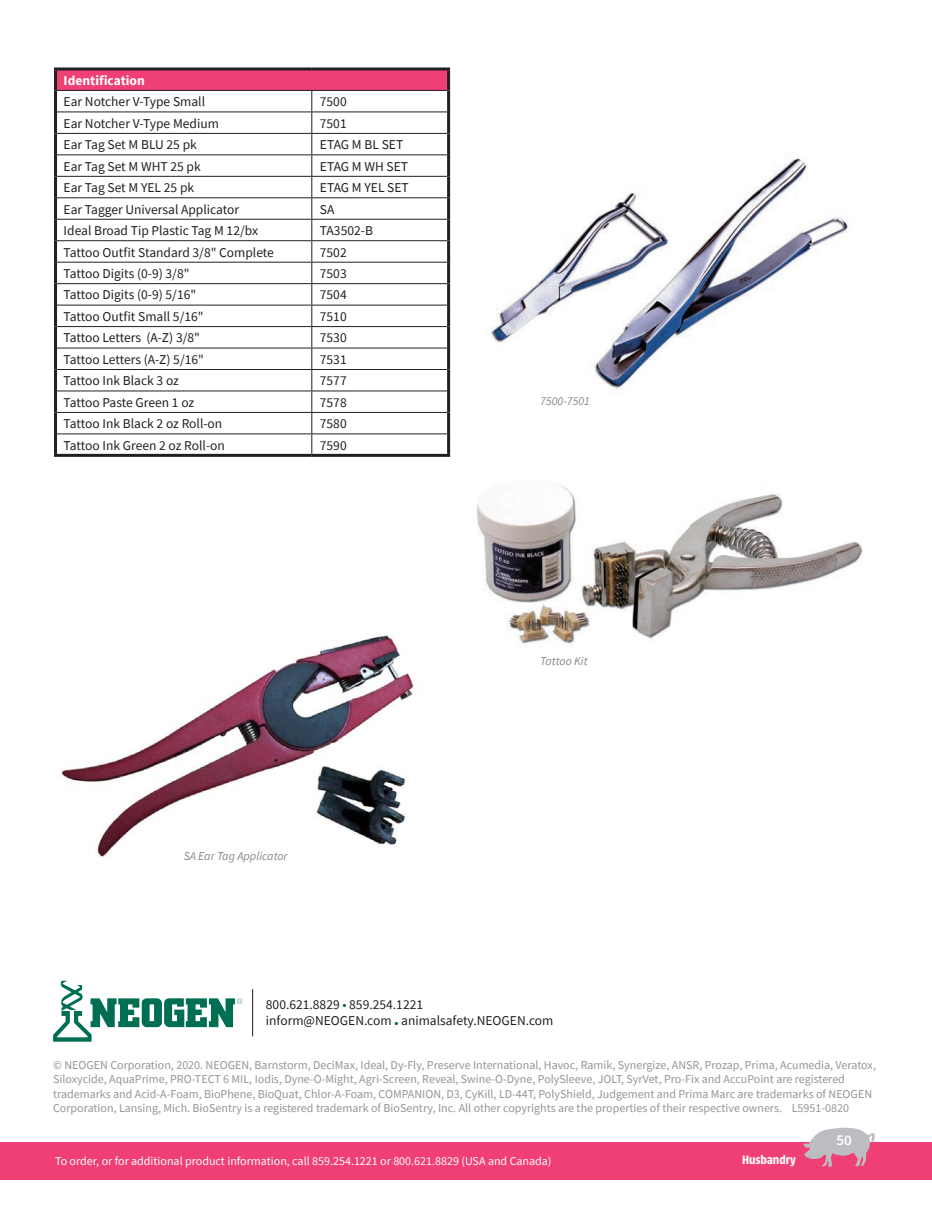
<style>
.page{position:relative;width:932px;height:1215px;background:#fff}
.page>*{position:absolute;margin:0;border:0;box-sizing:border-box;transform-origin:0 0}
.t1{font:600 15px "Source Sans Pro";color:#fff}
.t2{font:13.5px/16.2px "Source Sans Pro";color:#231f20}
.t3{font:700 13.5px "Source Sans Pro";color:#fff}
.t4{font:600 13.5px "Urbana";color:#fff}
.t5{font:12px/14.4px "Source Sans Pro";color:#939598}
.t6{font:12px "Source Sans Pro";color:#fff}
.t7{font:italic 12px "Source Sans Pro";color:#87898c}
.s1{color:#006548}
</style>
<div class="page">
<div style="left:0;top:1142px;width:932px;height:38px;background:#ef3f75"></div>
<div style="left:56px;top:69px;width:392px;height:21px;background:#ef3f75"></div>
<svg style="left:57px;top:91px;width:390px;height:363px"></svg>
<hr style="left:57px;top:90px;width:255px;height:1px;background:#231f20">
<hr style="left:312px;top:90px;width:135px;height:1px;background:#231f20">
<hr style="left:57px;top:112px;width:255px;height:1px;background:#231f20">
<hr style="left:312px;top:112px;width:135px;height:1px;background:#231f20">
<hr style="left:57px;top:133px;width:255px;height:1px;background:#231f20">
<hr style="left:312px;top:133px;width:135px;height:1px;background:#231f20">
<hr style="left:57px;top:154px;width:255px;height:1px;background:#231f20">
<hr style="left:312px;top:154px;width:135px;height:1px;background:#231f20">
<hr style="left:57px;top:176px;width:255px;height:1px;background:#231f20">
<hr style="left:312px;top:176px;width:135px;height:1px;background:#231f20">
<hr style="left:57px;top:197px;width:255px;height:1px;background:#231f20">
<hr style="left:312px;top:197px;width:135px;height:1px;background:#231f20">
<hr style="left:57px;top:219px;width:255px;height:1px;background:#231f20">
<hr style="left:312px;top:219px;width:135px;height:1px;background:#231f20">
<hr style="left:57px;top:240px;width:255px;height:1px;background:#231f20">
<hr style="left:312px;top:240px;width:135px;height:1px;background:#231f20">
<hr style="left:57px;top:262px;width:255px;height:1px;background:#231f20">
<hr style="left:312px;top:262px;width:135px;height:1px;background:#231f20">
<hr style="left:57px;top:283px;width:255px;height:1px;background:#231f20">
<hr style="left:312px;top:283px;width:135px;height:1px;background:#231f20">
<hr style="left:57px;top:305px;width:255px;height:1px;background:#231f20">
<hr style="left:312px;top:305px;width:135px;height:1px;background:#231f20">
<hr style="left:57px;top:326px;width:255px;height:1px;background:#231f20">
<hr style="left:312px;top:326px;width:135px;height:1px;background:#231f20">
<hr style="left:57px;top:348px;width:255px;height:1px;background:#231f20">
<hr style="left:312px;top:348px;width:135px;height:1px;background:#231f20">
<hr style="left:57px;top:369px;width:255px;height:1px;background:#231f20">
<hr style="left:312px;top:369px;width:135px;height:1px;background:#231f20">
<hr style="left:57px;top:391px;width:255px;height:1px;background:#231f20">
<hr style="left:312px;top:391px;width:135px;height:1px;background:#231f20">
<hr style="left:57px;top:412px;width:255px;height:1px;background:#231f20">
<hr style="left:312px;top:412px;width:135px;height:1px;background:#231f20">
<hr style="left:57px;top:434px;width:255px;height:1px;background:#231f20">
<hr style="left:312px;top:434px;width:135px;height:1px;background:#231f20">
<hr style="left:54px;top:454px;width:258px;height:3px;background:#231f20">
<hr style="left:312px;top:454px;width:138px;height:3px;background:#231f20">
<hr style="left:54px;top:68px;width:258px;height:2px;background:#231f20">
<hr style="left:312px;top:68px;width:138px;height:2px;background:#231f20">
<svg style="left:311px;top:91px;width:1px;height:363px"></svg>
<hr style="left:54px;top:70px;width:3px;height:20px;background:#231f20">
<hr style="left:447px;top:70px;width:3px;height:20px;background:#231f20">
<hr style="left:54px;top:90px;width:3px;height:22px;background:#231f20">
<hr style="left:447px;top:90px;width:3px;height:22px;background:#231f20">
<hr style="left:54px;top:112px;width:3px;height:21px;background:#231f20">
<hr style="left:447px;top:112px;width:3px;height:21px;background:#231f20">
<hr style="left:54px;top:133px;width:3px;height:22px;background:#231f20">
<hr style="left:447px;top:133px;width:3px;height:22px;background:#231f20">
<hr style="left:54px;top:155px;width:3px;height:21px;background:#231f20">
<hr style="left:447px;top:155px;width:3px;height:21px;background:#231f20">
<hr style="left:54px;top:176px;width:3px;height:22px;background:#231f20">
<hr style="left:447px;top:176px;width:3px;height:22px;background:#231f20">
<hr style="left:54px;top:198px;width:3px;height:21px;background:#231f20">
<hr style="left:447px;top:198px;width:3px;height:21px;background:#231f20">
<hr style="left:54px;top:219px;width:3px;height:22px;background:#231f20">
<hr style="left:447px;top:219px;width:3px;height:22px;background:#231f20">
<hr style="left:54px;top:241px;width:3px;height:21px;background:#231f20">
<hr style="left:447px;top:241px;width:3px;height:21px;background:#231f20">
<hr style="left:54px;top:262px;width:3px;height:22px;background:#231f20">
<hr style="left:447px;top:262px;width:3px;height:22px;background:#231f20">
<hr style="left:54px;top:284px;width:3px;height:21px;background:#231f20">
<hr style="left:447px;top:284px;width:3px;height:21px;background:#231f20">
<hr style="left:54px;top:305px;width:3px;height:22px;background:#231f20">
<hr style="left:447px;top:305px;width:3px;height:22px;background:#231f20">
<hr style="left:54px;top:327px;width:3px;height:21px;background:#231f20">
<hr style="left:447px;top:327px;width:3px;height:21px;background:#231f20">
<hr style="left:54px;top:348px;width:3px;height:22px;background:#231f20">
<hr style="left:447px;top:348px;width:3px;height:22px;background:#231f20">
<hr style="left:54px;top:370px;width:3px;height:21px;background:#231f20">
<hr style="left:447px;top:370px;width:3px;height:21px;background:#231f20">
<hr style="left:54px;top:391px;width:3px;height:21px;background:#231f20">
<hr style="left:447px;top:391px;width:3px;height:21px;background:#231f20">
<hr style="left:54px;top:412px;width:3px;height:22px;background:#231f20">
<hr style="left:447px;top:412px;width:3px;height:22px;background:#231f20">
<hr style="left:54px;top:434px;width:3px;height:20px;background:#231f20">
<hr style="left:447px;top:434px;width:3px;height:20px;background:#231f20">
<svg style="left:53px;top:981px;width:189px;height:61px"></svg>
<hr style="left:252px;top:989px;width:1px;height:47px;background:#231f20">
<img style="left:490px;top:158px;width:358px;height:232px">
<img style="left:477px;top:486px;width:386px;height:158px">
<img style="left:60px;top:635px;width:354px;height:223px">
<svg style="left:803px;top:1127px;width:72px;height:40px"></svg>
<p class="t3" style="left:64px;top:71px;width:83px">Identification</p>
<p class="t2" style="left:64px;top:94px;width:143px">Ear Notcher V-Type Small</p>
<p class="t2" style="left:320px;top:94px;width:28px">7500</p>
<p class="t2" style="left:64px;top:115px;width:157px">Ear Notcher V-Type Medium</p>
<p class="t2" style="left:320px;top:115px;width:28px">7501</p>
<p class="t2" style="left:64px;top:137px;width:135px">Ear Tag Set M BLU 25 pk</p>
<p class="t2" style="left:320px;top:137px;width:85px">ETAG M BL SET</p>
<p class="t2" style="left:64px;top:158px;width:139px">Ear Tag Set M WHT 25 pk</p>
<p class="t2" style="left:320px;top:158px;width:90px">ETAG M WH SET</p>
<p class="t2" style="left:64px;top:179px;width:132px">Ear Tag Set M YEL 25 pk</p>
<p class="t2" style="left:320px;top:179px;width:90px">ETAG M YEL SET</p>
<p class="t2" style="left:64px;top:201px;width:177px">Ear Tagger Universal Applicator</p>
<p class="t2" style="left:320px;top:201px;width:16px">SA</p>
<p class="t2" style="left:64px;top:222px;width:196px">Ideal Broad Tip Plastic Tag M 12/bx</p>
<p class="t2" style="left:320px;top:222px;width:55px">TA3502-B</p>
<p class="t2" style="left:64px;top:244px;width:212px">Tattoo Outfit Standard 3/8" Complete</p>
<p class="t2" style="left:320px;top:244px;width:28px">7502</p>
<p class="t2" style="left:64px;top:265px;width:127px">Tattoo Digits (0-9) 3/8"</p>
<p class="t2" style="left:320px;top:265px;width:28px">7503</p>
<p class="t2" style="left:64px;top:287px;width:134px">Tattoo Digits (0-9) 5/16"</p>
<p class="t2" style="left:320px;top:287px;width:28px">7504</p>
<p class="t2" style="left:64px;top:308px;width:141px">Tattoo Outfit Small 5/16"</p>
<p class="t2" style="left:320px;top:308px;width:28px">7510</p>
<p class="t2" style="left:64px;top:330px;width:138px">Tattoo Letters (A-Z) 3/8"</p>
<p class="t2" style="left:320px;top:330px;width:28px">7530</p>
<p class="t2" style="left:64px;top:351px;width:142px">Tattoo Letters (A-Z) 5/16"</p>
<p class="t2" style="left:320px;top:351px;width:28px">7531</p>
<p class="t2" style="left:64px;top:373px;width:117px">Tattoo Ink Black 3 oz</p>
<p class="t2" style="left:320px;top:373px;width:28px">7577</p>
<p class="t2" style="left:64px;top:394px;width:132px">Tattoo Paste Green 1 oz</p>
<p class="t2" style="left:320px;top:394px;width:28px">7578</p>
<p class="t2" style="left:64px;top:416px;width:160px">Tattoo Ink Black 2 oz Roll-on</p>
<p class="t2" style="left:320px;top:416px;width:28px">7580</p>
<p class="t2" style="left:64px;top:437px;width:163px">Tattoo Ink Green 2 oz Roll-on</p>
<p class="t2" style="left:320px;top:437px;width:28px">7590</p>
<p class="t7" style="left:184px;top:848px;width:105px">SA Ear Tag Applicator</p>
<p class="t7" style="left:540px;top:394px;width:51px">7500-7501</p>
<p class="t7" style="left:540px;top:653px;width:49px">Tattoo Kit</p>
<p class="t2" style="left:266px;top:996px;width:289px">800.621.8829 <span class="s1">•</span> 859.254.1221<br>inform@NEOGEN.com <span class="s1">•</span> animalsafety.NEOGEN.com</p>
<p class="t5" style="left:53px;top:1058px;width:824px">© NEOGEN Corporation, 2020. NEOGEN, Barnstorm, DeciMax, Ideal, Dy-Fly, Preserve International, Havoc, Ramik, Synergize, ANSR, Prozap, Prima, Acumedia, Veratox, Siloxycide, AquaPrime, PRO-TECT 6 MIL, Iodis, Dyne-O-Might, Agri-Screen, Reveal, Swine-O-Dyne, PolySleeve, JOLT, SyrVet, Pro-Fix and AccuPoint are registered trademarks and Acid-A-Foam, BioPhene, BioQuat, Chlor-A-Foam, COMPANION, D3, CyKill, LD-44T, PolyShield, Judgement and Prima Marc are trademarks of NEOGEN Corporation, Lansing, Mich. BioSentry is a registered trademark of BioSentry, Inc. All other copyrights are the properties of their respective owners. L5951-0820</p>
<p class="t6" style="left:55px;top:1153px;width:498px">To order, or for additional product information, call 859.254.1221 or 800.621.8829 (USA and Canada)</p>
<p class="t4" style="left:742px;top:1153px;width:55px">Husbandry</p>
<p class="t1" style="left:836px;top:1130px;width:17px">50</p>
</div>
